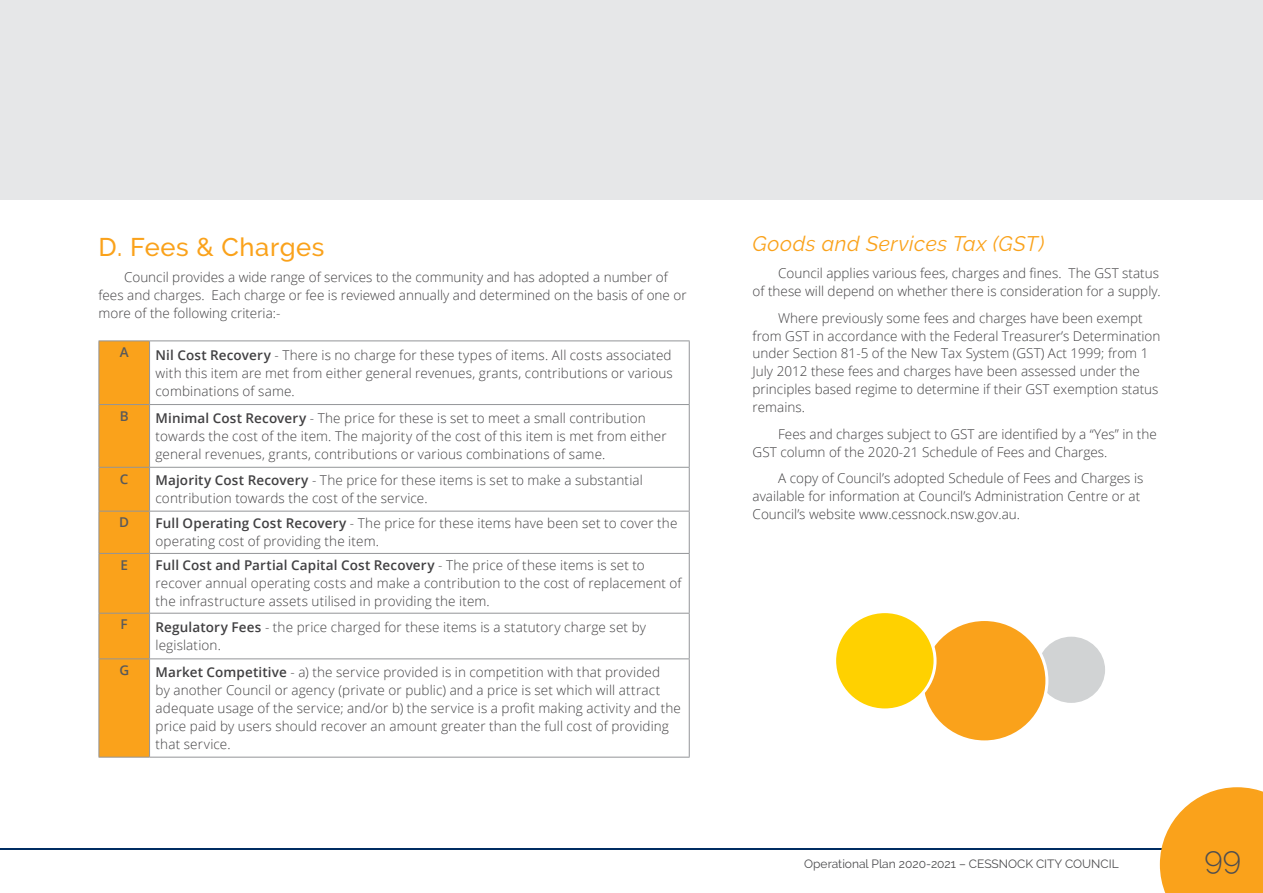
<style>
.page{position:relative;width:1263px;height:893px;background:#fff}
.page>*{position:absolute;margin:0;border:0;box-sizing:border-box;transform-origin:0 0}
.t1{font:300 31.5px "Raleway";color:#4d4d4f}
.t2{font:500 25.5px "Raleway";letter-spacing:.025em;color:#faa21b}
.t3{font:italic 21px "Raleway";letter-spacing:.025em;color:#faa21b}
.t4{font:300 13.5px/18px "Open Sans";color:#414042}
.t5{font:600 13.5px "Open Sans";color:#58595b}
.t6{font:12px "Raleway";color:#4d4d4f}
.s1{font-weight:600}
</style>
<div class="page">
<hr style="left:0;top:848px;width:1210px;height:2px;background:#002d62">
<svg style="left:1160px;top:787px;width:103px;height:106px;background:#faad37"></svg>
<div style="left:0;top:0;width:1263px;height:200px;background:#e6e7e8"></div>
<div style="left:100px;top:341px;width:49px;height:416px;background:#faa21b"></div>
<hr style="left:99px;top:340px;width:51px;height:1px;background:#939598">
<hr style="left:99px;top:341px;width:1px;height:63px;background:#939598">
<hr style="left:150px;top:340px;width:540px;height:1px;background:#939598">
<hr style="left:149px;top:341px;width:1px;height:63px;background:#939598">
<hr style="left:689px;top:341px;width:1px;height:63px;background:#939598">
<hr style="left:99px;top:404px;width:51px;height:1px;background:#939598">
<hr style="left:99px;top:405px;width:1px;height:62px;background:#939598">
<hr style="left:150px;top:404px;width:540px;height:1px;background:#939598">
<hr style="left:149px;top:405px;width:1px;height:62px;background:#939598">
<hr style="left:689px;top:405px;width:1px;height:62px;background:#939598">
<hr style="left:99px;top:467px;width:51px;height:1px;background:#939598">
<hr style="left:99px;top:468px;width:1px;height:43px;background:#939598">
<hr style="left:150px;top:467px;width:540px;height:1px;background:#939598">
<hr style="left:149px;top:468px;width:1px;height:43px;background:#939598">
<hr style="left:689px;top:468px;width:1px;height:43px;background:#939598">
<hr style="left:99px;top:511px;width:51px;height:1px;background:#939598">
<hr style="left:99px;top:511px;width:1px;height:42px;background:#939598">
<hr style="left:150px;top:511px;width:540px;height:1px;background:#939598">
<hr style="left:149px;top:511px;width:1px;height:42px;background:#939598">
<hr style="left:689px;top:511px;width:1px;height:42px;background:#939598">
<hr style="left:99px;top:553px;width:51px;height:1px;background:#939598">
<hr style="left:99px;top:554px;width:1px;height:59px;background:#939598">
<hr style="left:150px;top:553px;width:540px;height:1px;background:#939598">
<hr style="left:149px;top:554px;width:1px;height:59px;background:#939598">
<hr style="left:689px;top:554px;width:1px;height:59px;background:#939598">
<hr style="left:99px;top:613px;width:51px;height:1px;background:#939598">
<hr style="left:99px;top:614px;width:1px;height:44px;background:#939598">
<hr style="left:150px;top:613px;width:540px;height:1px;background:#939598">
<hr style="left:149px;top:614px;width:1px;height:44px;background:#939598">
<hr style="left:689px;top:614px;width:1px;height:44px;background:#939598">
<hr style="left:99px;top:658px;width:51px;height:1px;background:#939598">
<hr style="left:99px;top:659px;width:1px;height:98px;background:#939598">
<hr style="left:150px;top:658px;width:540px;height:1px;background:#939598">
<hr style="left:149px;top:659px;width:1px;height:98px;background:#939598">
<hr style="left:689px;top:659px;width:1px;height:98px;background:#939598">
<hr style="left:99px;top:757px;width:51px;height:1px;background:#939598">
<hr style="left:150px;top:757px;width:540px;height:1px;background:#939598">
<div style="left:1036px;top:635px;width:70px;height:69px;background:#d1d3d4;border-radius:50%"></div>
<div style="left:1034px;top:634px;width:74px;height:72px;border:3px solid #fff;border-radius:50%"></div>
<div style="left:922px;top:619px;width:125px;height:123px;background:#faa21b;border-radius:50%"></div>
<div style="left:920px;top:618px;width:128px;height:125px;border:3px solid #fff;border-radius:50%"></div>
<div style="left:835px;top:612px;width:100px;height:98px;background:#ffd100;border-radius:50%"></div>
<div style="left:833px;top:610px;width:103px;height:101px;border:3px solid #fff;border-radius:50%"></div>
<h2 class="t2" style="left:99px;top:232px;width:227px">D. Fees &amp; Charges</h2>
<p class="t4" style="left:99px;top:268px;width:590px;text-indent:26px">Council provides a wide range of services to the community and has adopted a number of fees and charges. Each charge or fee is reviewed annually and determined on the basis of one or more of the following criteria:-</p>
<p class="t5" style="left:120px;top:343px;width:10px">A</p>
<p class="t4" style="left:156px;top:346px;width:519px;text-align:justify"><span class="s1">Nil Cost Recovery</span> - There is no charge for these types of items. All costs associated with this item are met from either general revenues, grants, contributions or various combinations of same.</p>
<p class="t5" style="left:120px;top:407px;width:10px">B</p>
<p class="t4" style="left:156px;top:409px;width:512px"><span class="s1">Minimal Cost Recovery</span> - The price for these is set to meet a small contribution towards the cost of the item. The majority of the cost of this item is met from either general revenues, grants, contributions or various combinations of same.</p>
<p class="t5" style="left:120px;top:469px;width:10px">C</p>
<p class="t4" style="left:156px;top:471px;width:489px"><span class="s1">Majority Cost Recovery</span> - The price for these items is set to make a substantial contribution towards the cost of the service.</p>
<p class="t5" style="left:119px;top:513px;width:11px">D</p>
<p class="t4" style="left:156px;top:514px;width:523px"><span class="s1">Full Operating Cost Recovery</span> - The price for these items have been set to cover the operating cost of providing the item.</p>
<p class="t5" style="left:120px;top:556px;width:9px">E</p>
<p class="t4" style="left:156px;top:556px;width:527px"><span class="s1">Full Cost and Partial Capital Cost Recovery</span> - The price of these items is set to recover annual operating costs and make a contribution to the cost of replacement of the infrastructure assets utilised in providing the item.</p>
<p class="t5" style="left:121px;top:615px;width:9px">F</p>
<p class="t4" style="left:156px;top:618px;width:492px"><span class="s1">Regulatory Fees</span> - the price charged for these items is a statutory charge set by legislation.</p>
<p class="t5" style="left:119px;top:661px;width:11px">G</p>
<p class="t4" style="left:156px;top:663px;width:527px"><span class="s1">Market Competitive</span> - a) the service provided is in competition with that provided<br>by another Council or agency (private or public) and a price is set which will attract adequate usage of the service; and/or b) the service is a profit making activity and the price paid by users should recover an amount greater than the full cost of providing that service.</p>
<h3 class="t3" style="left:753px;top:232px;width:293px">Goods and Services Tax (GST)</h3>
<p class="t4" style="left:753px;top:264px;width:410px;text-align:right">Council applies various fees, charges and fines. The GST status<br>of these will depend on whether there is consideration for a supply.</p>
<p class="t4" style="left:753px;top:308px;width:409px;text-indent:26px">Where previously some fees and charges have been exempt from GST in accordance with the Federal Treasurer’s Determination under Section 81-5 of the New Tax System (GST) Act 1999; from 1<br>July 2012 these fees and charges have been assessed under the principles based regime to determine if their GST exemption status remains.</p>
<p class="t4" style="left:753px;top:425px;width:406px;text-indent:26px">Fees and charges subject to GST are identified by a “Yes” in the<br>GST column of the 2020-21 Schedule of Fees and Charges.</p>
<p class="t4" style="left:753px;top:469px;width:392px;text-indent:26px">A copy of Council’s adopted Schedule of Fees and Charges is available for information at Council’s Administration Centre or at<br>Council’s website www.cessnock.nsw.gov.au.</p>
<p class="t6" style="left:804px;top:857px;width:316px">Operational Plan 2020-2021 – CESSNOCK CITY COUNCIL</p>
<h1 class="t1" style="left:1204px;top:839px;width:38px">99</h1>
</div>
